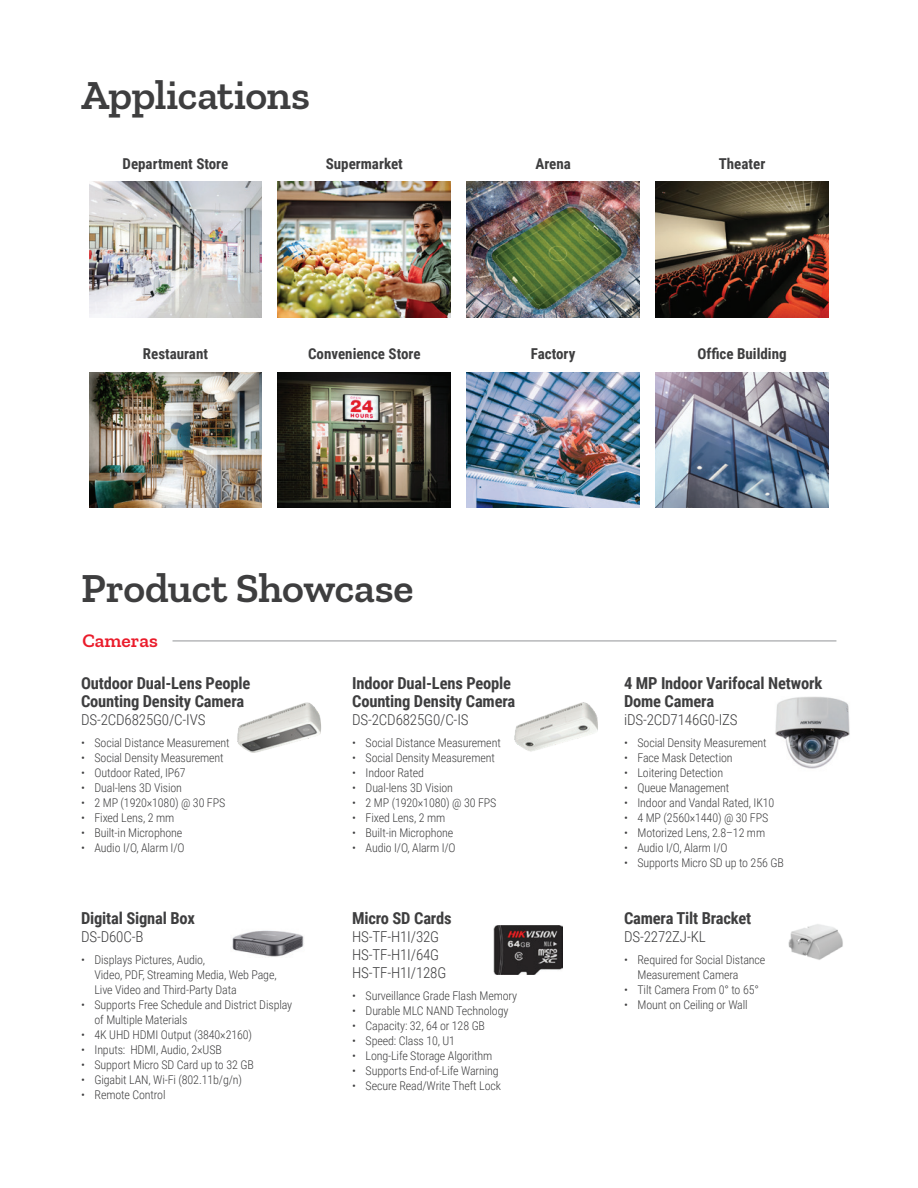
<style>
.page{position:relative;width:918px;height:1188px;background:#fff}
.page>*{position:absolute;margin:0;border:0;box-sizing:border-box;transform-origin:0 0}
.t1{font:600 42px "Zilla Slab";letter-spacing:-.01em;color:#3e3e3f}
.t2{font:600 19.5px "Zilla Slab";color:#ea1c2b}
.t3{font:700 16.5px/18px "Roboto Condensed";letter-spacing:-.01em;color:#3e3e3f}
.t4{font:300 15px/18px "Roboto Condensed";letter-spacing:-.01em;color:#3e3e3f}
.t5{font:700 15px "Roboto Condensed";color:#3e3e3f}
.t6{font:300 12px/15px "Roboto Condensed";letter-spacing:-.01em;color:#3e3e3f}
</style>
<div class="page">
<hr style="left:173px;top:641px;width:663px;height:1px;background:#939598">
<img style="left:89px;top:372px;width:173px;height:136px">
<img style="left:278px;top:372px;width:173px;height:136px">
<img style="left:467px;top:372px;width:173px;height:136px">
<img style="left:656px;top:372px;width:172px;height:136px">
<img style="left:89px;top:182px;width:173px;height:136px">
<img style="left:278px;top:182px;width:173px;height:136px">
<img style="left:467px;top:182px;width:173px;height:136px">
<img style="left:656px;top:182px;width:172px;height:136px">
<img style="left:775px;top:697px;width:75px;height:72px">
<img style="left:237px;top:702px;width:84px;height:51px">
<img style="left:514px;top:702px;width:84px;height:50px">
<img style="left:788px;top:924px;width:55px;height:36px">
<img style="left:232px;top:930px;width:72px;height:27px">
<img style="left:494px;top:925px;width:68px;height:50px">
<h1 class="t1" style="left:81px;top:72px;width:231px">Applications</h1>
<p class="t5" style="left:123px;top:153px;width:107px">Department Store</p>
<p class="t5" style="left:326px;top:153px;width:79px">Supermarket</p>
<p class="t5" style="left:535px;top:153px;width:37px">Arena</p>
<p class="t5" style="left:719px;top:153px;width:48px">Theater</p>
<p class="t5" style="left:143px;top:343px;width:67px">Restaurant</p>
<p class="t5" style="left:308px;top:343px;width:114px">Convenience Store</p>
<p class="t5" style="left:531px;top:343px;width:46px">Factory</p>
<p class="t5" style="left:697px;top:343px;width:91px">Office Building</p>
<h1 class="t1" style="left:81px;top:565px;width:334px">Product Showcase</h1>
<h2 class="t2" style="left:82px;top:629px;width:77px">Cameras</h2>
<h3 class="t3" style="left:81px;top:674px;width:171px">Outdoor Dual-Lens People<br>Counting Density Camera</h3>
<p class="t4" style="left:81px;top:710px;width:126px">DS-2CD6825G0/C-IVS</p>
<p class="t6" style="left:81px;top:735px;width:150px">• Social Distance Measurement</p>
<p class="t6" style="left:81px;top:750px;width:144px">• Social Density Measurement</p>
<p class="t6" style="left:81px;top:765px;width:106px">• Outdoor Rated, IP67</p>
<p class="t6" style="left:81px;top:780px;width:102px">• Dual-lens 3D Vision</p>
<p class="t6" style="left:81px;top:795px;width:146px">• 2 MP (1920×1080) @ 30 FPS</p>
<p class="t6" style="left:81px;top:810px;width:95px">• Fixed Lens, 2 mm</p>
<p class="t6" style="left:81px;top:825px;width:103px">• Built-in Microphone</p>
<p class="t6" style="left:81px;top:840px;width:105px">• Audio I/O, Alarm I/O</p>
<h3 class="t3" style="left:81px;top:909px;width:115px">Digital Signal Box</h3>
<p class="t4" style="left:81px;top:927px;width:64px">DS-D60C-B</p>
<p class="t6" style="left:95px;top:952px;width:184px;text-indent:-14px">• Displays Pictures, Audio,<br>Video, PDF, Streaming Media, Web Page,<br>Live Video and Third-Party Data</p>
<p class="t6" style="left:95px;top:997px;width:199px;text-indent:-14px">• Supports Free Schedule and District Display of Multiple Materials</p>
<p class="t6" style="left:81px;top:1027px;width:173px">• 4K UHD HDMI Output (3840×2160)</p>
<p class="t6" style="left:81px;top:1042px;width:142px">• Inputs: HDMI, Audio, 2×USB</p>
<p class="t6" style="left:81px;top:1057px;width:174px">• Support Micro SD Card up to 32 GB</p>
<p class="t6" style="left:81px;top:1072px;width:163px">• Gigabit LAN, Wi-Fi (802.11b/g/n)</p>
<p class="t6" style="left:81px;top:1087px;width:86px">• Remote Control</p>
<h3 class="t3" style="left:352px;top:674px;width:165px">Indoor Dual-Lens People<br>Counting Density Camera</h3>
<p class="t4" style="left:352px;top:710px;width:118px">DS-2CD6825G0/C-IS</p>
<p class="t6" style="left:352px;top:735px;width:150px">• Social Distance Measurement</p>
<p class="t6" style="left:352px;top:750px;width:144px">• Social Density Measurement</p>
<p class="t6" style="left:352px;top:765px;width:73px">• Indoor Rated</p>
<p class="t6" style="left:352px;top:780px;width:102px">• Dual-lens 3D Vision</p>
<p class="t6" style="left:352px;top:795px;width:146px">• 2 MP (1920×1080) @ 30 FPS</p>
<p class="t6" style="left:352px;top:810px;width:95px">• Fixed Lens, 2 mm</p>
<p class="t6" style="left:352px;top:825px;width:103px">• Built-in Microphone</p>
<p class="t6" style="left:352px;top:840px;width:105px">• Audio I/O, Alarm I/O</p>
<h3 class="t3" style="left:352px;top:909px;width:101px">Micro SD Cards</h3>
<p class="t4" style="left:352px;top:927px;width:96px">HS-TF-H1I/32G<br>HS-TF-H1I/64G<br>HS-TF-H1I/128G</p>
<p class="t6" style="left:352px;top:988px;width:167px">• Surveillance Grade Flash Memory</p>
<p class="t6" style="left:352px;top:1003px;width:158px">• Durable MLC NAND Technology</p>
<p class="t6" style="left:352px;top:1018px;width:134px">• Capacity: 32, 64 or 128 GB</p>
<p class="t6" style="left:352px;top:1033px;width:105px">• Speed: Class 10, U1</p>
<p class="t6" style="left:352px;top:1048px;width:142px">• Long-Life Storage Algorithm</p>
<p class="t6" style="left:352px;top:1063px;width:148px">• Supports End-of-Life Warning</p>
<p class="t6" style="left:352px;top:1078px;width:150px">• Secure Read/Write Theft Lock</p>
<h3 class="t3" style="left:624px;top:674px;width:200px">4 MP Indoor Varifocal Network<br>Dome Camera</h3>
<p class="t4" style="left:624px;top:710px;width:115px">iDS-2CD7146G0-IZS</p>
<p class="t6" style="left:624px;top:735px;width:144px">• Social Density Measurement</p>
<p class="t6" style="left:624px;top:750px;width:110px">• Face Mask Detection</p>
<p class="t6" style="left:624px;top:765px;width:101px">• Loitering Detection</p>
<p class="t6" style="left:624px;top:780px;width:107px">• Queue Management</p>
<p class="t6" style="left:624px;top:795px;width:152px">• Indoor and Vandal Rated, IK10</p>
<p class="t6" style="left:624px;top:810px;width:146px">• 4 MP (2560×1440) @ 30 FPS</p>
<p class="t6" style="left:624px;top:825px;width:143px">• Motorized Lens, 2.8–12 mm</p>
<p class="t6" style="left:624px;top:840px;width:105px">• Audio I/O, Alarm I/O</p>
<p class="t6" style="left:624px;top:855px;width:161px">• Supports Micro SD up to 256 GB</p>
<h3 class="t3" style="left:624px;top:909px;width:129px">Camera Tilt Bracket</h3>
<p class="t4" style="left:624px;top:927px;width:83px">DS-2272ZJ-KL</p>
<p class="t6" style="left:638px;top:952px;width:129px;text-indent:-14px">• Required for Social Distance<br>Measurement Camera</p>
<p class="t6" style="left:624px;top:982px;width:136px">• Tilt Camera From 0° to 65°</p>
<p class="t6" style="left:624px;top:997px;width:125px">• Mount on Ceiling or Wall</p>
</div>
